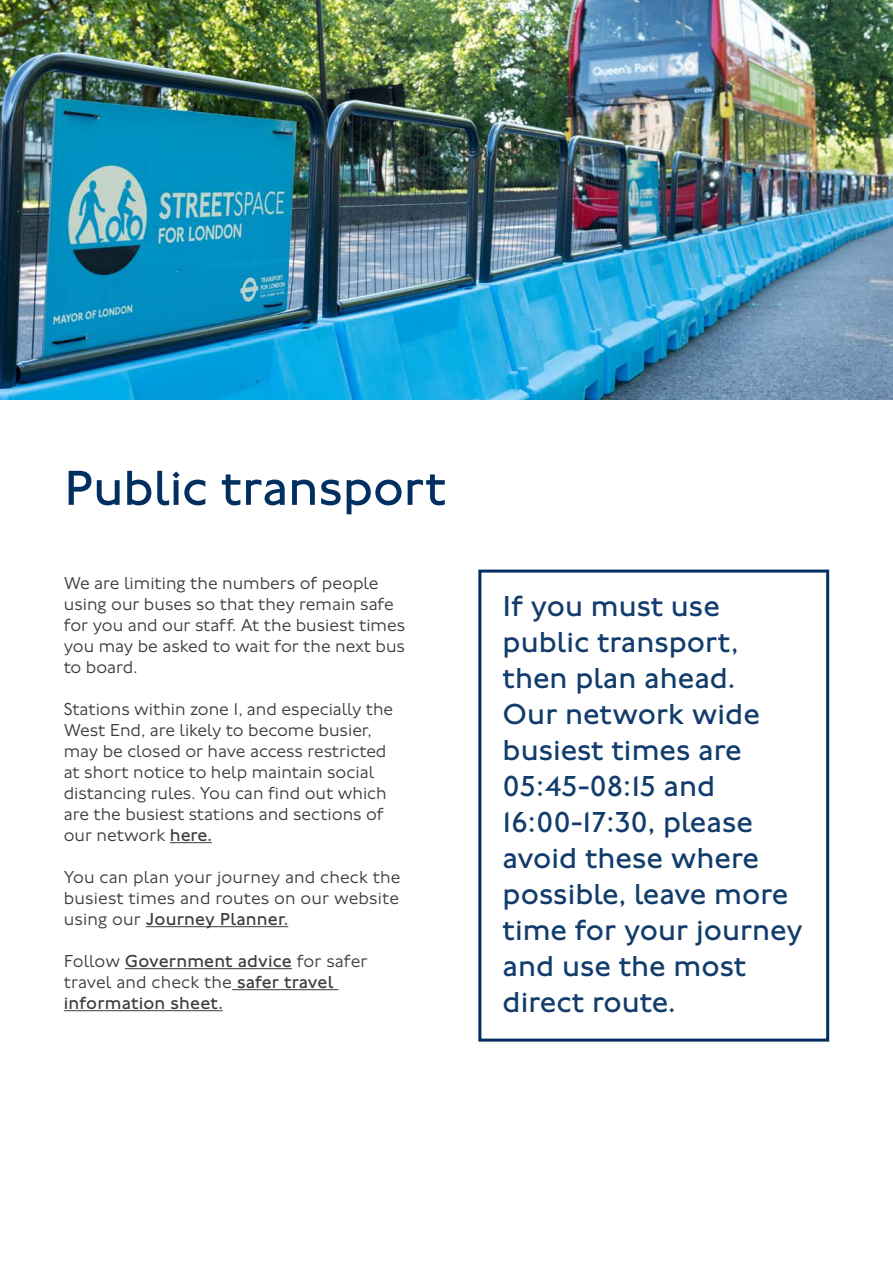
<style>
.page{position:relative;width:893px;height:1263px;background:#fff}
.page>*{position:absolute;margin:0;border:0;box-sizing:border-box;transform-origin:0 0}
.Major_Heading_34_34_Blue_H2{font:51px "Johnston 100";letter-spacing:-.01em;color:#002f60}
.BoxOff_20_24_Blue_P{font:30px/36px "Johnston 100";color:#123c6c}
.Body_12_14_90pc_P{font:300 18px/21px "Johnston 100";color:#3c3c3b}
.Major_Heading_34_34_Blue_H2-2{font:300 18px/21px "Johnston 100";color:#3c3c3b}
.Body_12_14_90pc_P-2{font:18px/21px "Johnston 100";letter-spacing:.01em;color:#3c3c3b}
.s1{font-weight:400}
.s2{font-weight:300}
</style>
<div class="page">
<img style="left:0;top:0;width:893px;height:400px">
<hr style="left:170px;top:842px;width:42px;height:1px;background:#3c3c3b">
<hr style="left:146px;top:926px;width:142px;height:1px;background:#3c3c3b">
<hr style="left:125px;top:968px;width:167px;height:1px;background:#3c3c3b">
<hr style="left:232px;top:989px;width:106px;height:1px;background:#3c3c3b">
<hr style="left:64px;top:1010px;width:159px;height:1px;background:#3c3c3b">
<svg style="left:478px;top:569px;width:352px;height:473px"></svg>
<h2 class="Major_Heading_34_34_Blue_H2" style="left:64px;top:460px;width:384px">Public transport</h2>
<h2 class="Major_Heading_34_34_Blue_H2-2" style="left:64px;top:573px;width:343px">We are limiting the numbers of people using our buses so that they remain safe for you and our staff. At the busiest times you may be asked to wait for the next bus to board.</h2>
<p class="Body_12_14_90pc_P" style="left:64px;top:699px;width:331px">Stations within zone 1, and especially the West End, are likely to become busier, may be closed or have access restricted at short notice to help maintain social distancing rules. You can find out which are the busiest stations and sections of our network <span class="s1">here.</span></p>
<p class="Body_12_14_90pc_P" style="left:64px;top:867px;width:338px;text-align:justify">You can plan your journey and check the busiest times and routes on our website using our <span class="s1">Journey Planner.</span></p>
<p class="Body_12_14_90pc_P-2" style="left:64px;top:951px;width:305px"><span class="s2">Follow</span> Government advice <span class="s2">for safer travel and check the</span> safer travel information sheet.</p>
<p class="BoxOff_20_24_Blue_P" style="left:503px;top:589px;width:301px">If you must use public transport, then plan ahead.<br>Our network wide busiest times are<br>05:45-08:15 and<br>16:00-17:30, please avoid these where possible, leave more time for your journey and use the most direct route.</p>
</div>
